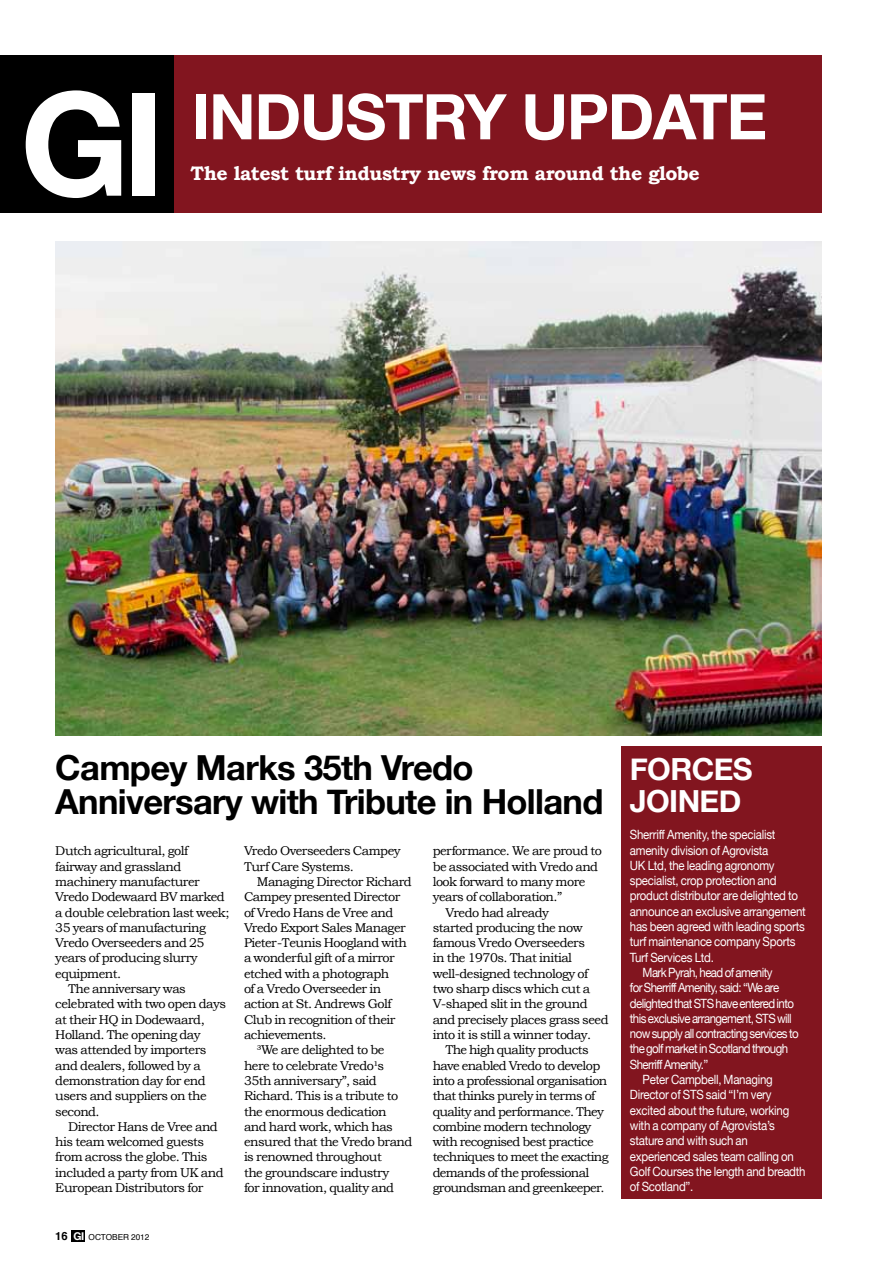
<style>
.page{position:relative;width:891px;height:1263px;background:#fff}
.page>*{position:absolute;margin:0;border:0;box-sizing:border-box;transform-origin:0 0}
.t1{font:700 144px "Helvetica Neue";color:#fff}
.t2{font:700 63px "Helvetica Neue";letter-spacing:-.02em;color:#fff}
.t3{font:700 34.5px/34.5px "Helvetica Neue";letter-spacing:-.02em;color:#000}
.t4{font:700 30.45px/32px "Helvetica Neue";letter-spacing:-.02em;color:#fff}
.t5{font:700 19.5px "Bookman Old Style";letter-spacing:-.02em;color:#fff}
.t6{font:12.75px "Bookman Old Style";letter-spacing:-.04em;color:#000}
.t7{font:12.75px "Helvetica Neue";letter-spacing:-.02em;color:#fff;scale:.9 1}
.t8{font:12.75px "Helvetica Neue";letter-spacing:-.05em;color:#fff;scale:.9 1}
.t9{font:8.25px "Helvetica";color:#000}
.s1{font-weight:700;font-size:11.25px}
.s2{font-family:"Helvetica Neue";font-weight:700;font-size:10.8px;color:#fff}
</style>
<div class="page">
<div style="left:621px;top:746px;width:200px;height:453px;background:#82151f"></div>
<img style="left:55px;top:242px;width:766px;height:494px">
<div style="left:71px;top:1230px;width:14px;height:11px;background:#000"></div>
<div style="left:0;top:55px;width:821px;height:158px;background:#82151f"></div>
<div style="left:0;top:55px;width:173px;height:158px;background:#000"></div>
<p class="t1" style="left:20px;top:55px;width:146px">GI</p>
<p class="t2" style="left:192px;top:78px;width:500px">INDUSTRY UPDATE</p>
<p class="t5" style="left:190px;top:161px;width:510px">The latest turf industry news from around the globe</p>
<p class="t3" style="left:55px;top:750px;width:549px">Campey Marks 35th Vredo<br>Anniversary with Tribute in Holland</p>
<p class="t4" style="left:629px;top:753px;width:124px">FORCES<br>JOINED</p>
<p class="t6" style="left:55px;top:844px;width:134px">Dutch agricultural, golf</p>
<p class="t6" style="left:55px;top:859px;width:127px">fairway and grassland</p>
<p class="t6" style="left:55px;top:874px;width:146px">machinery manufacturer</p>
<p class="t6" style="left:55px;top:890px;width:171px">Vredo Dodewaard BV marked</p>
<p class="t6" style="left:55px;top:905px;width:175px">a double celebration last week;</p>
<p class="t6" style="left:55px;top:920px;width:152px">35 years of manufacturing</p>
<p class="t6" style="left:55px;top:935px;width:151px">Vredo Overseeders and 25</p>
<p class="t6" style="left:55px;top:951px;width:144px">years of producing slurry</p>
<p class="t6" style="left:55px;top:966px;width:67px">equipment.</p>
<p class="t6" style="left:68px;top:981px;width:119px">The anniversary was</p>
<p class="t6" style="left:55px;top:997px;width:172px">celebrated with two open days</p>
<p class="t6" style="left:55px;top:1012px;width:151px">at their HQ in Dodewaard,</p>
<p class="t6" style="left:55px;top:1027px;width:147px">Holland. The opening day</p>
<p class="t6" style="left:55px;top:1043px;width:153px">was attended by importers</p>
<p class="t6" style="left:55px;top:1058px;width:147px">and dealers, followed by a</p>
<p class="t6" style="left:55px;top:1073px;width:152px">demonstration day for end</p>
<p class="t6" style="left:55px;top:1088px;width:153px">users and suppliers on the</p>
<p class="t6" style="left:55px;top:1104px;width:46px">second.</p>
<p class="t6" style="left:68px;top:1119px;width:151px">Director Hans de Vree and</p>
<p class="t6" style="left:55px;top:1134px;width:150px">his team welcomed guests</p>
<p class="t6" style="left:55px;top:1150px;width:153px">from across the globe. This</p>
<p class="t6" style="left:55px;top:1165px;width:170px">included a party from UK and</p>
<p class="t6" style="left:55px;top:1180px;width:149px">European Distributors for</p>
<p class="t9" style="left:55px;top:1231px;width:96px"><span class="s1">16</span> <span class="s2">GI</span> OCTOBER 2012</p>
<p class="t6" style="left:244px;top:844px;width:158px">Vredo Overseeders Campey</p>
<p class="t6" style="left:244px;top:859px;width:111px">Turf Care Systems.</p>
<p class="t6" style="left:257px;top:874px;width:156px">Managing Director Richard</p>
<p class="t6" style="left:244px;top:890px;width:158px">Campey presented Director</p>
<p class="t6" style="left:244px;top:905px;width:151px">of Vredo Hans de Vree and</p>
<p class="t6" style="left:244px;top:920px;width:163px">Vredo Export Sales Manager</p>
<p class="t6" style="left:244px;top:935px;width:164px">Pieter-Teunis Hoogland with</p>
<p class="t6" style="left:244px;top:951px;width:152px">a wonderful gift of a mirror</p>
<p class="t6" style="left:244px;top:966px;width:147px">etched with a photograph</p>
<p class="t6" style="left:244px;top:981px;width:139px">of a Vredo Overseeder in</p>
<p class="t6" style="left:244px;top:997px;width:149px">action at St. Andrews Golf</p>
<p class="t6" style="left:244px;top:1012px;width:153px">Club in recognition of their</p>
<p class="t6" style="left:244px;top:1027px;width:84px">achievements.</p>
<p class="t6" style="left:257px;top:1043px;width:129px">³We are delighted to be</p>
<p class="t6" style="left:244px;top:1058px;width:142px">here to celebrate Vredo¹s</p>
<p class="t6" style="left:244px;top:1073px;width:134px">35th anniversary”, said</p>
<p class="t6" style="left:244px;top:1088px;width:156px">Richard. This is a tribute to</p>
<p class="t6" style="left:244px;top:1104px;width:144px">the enormous dedication</p>
<p class="t6" style="left:244px;top:1119px;width:150px">and hard work, which has</p>
<p class="t6" style="left:244px;top:1134px;width:170px">ensured that the Vredo brand</p>
<p class="t6" style="left:244px;top:1150px;width:139px">is renowned throughout</p>
<p class="t6" style="left:244px;top:1165px;width:147px">the groundscare industry</p>
<p class="t6" style="left:244px;top:1180px;width:152px">for innovation, quality and</p>
<p class="t6" style="left:432px;top:844px;width:171px">performance. We are proud to</p>
<p class="t6" style="left:432px;top:859px;width:167px">be associated with Vredo and</p>
<p class="t6" style="left:432px;top:874px;width:154px">look forward to many more</p>
<p class="t6" style="left:432px;top:890px;width:131px">years of collaboration.”</p>
<p class="t6" style="left:445px;top:905px;width:105px">Vredo had already</p>
<p class="t6" style="left:432px;top:920px;width:151px">started producing the now</p>
<p class="t6" style="left:432px;top:935px;width:154px">famous Vredo Overseeders</p>
<p class="t6" style="left:432px;top:951px;width:141px">in the 1970s. That initial</p>
<p class="t6" style="left:432px;top:966px;width:157px">well-designed technology of</p>
<p class="t6" style="left:432px;top:981px;width:159px">two sharp discs which cut a</p>
<p class="t6" style="left:432px;top:997px;width:156px">V-shaped slit in the ground</p>
<p class="t6" style="left:432px;top:1012px;width:177px">and precisely places grass seed</p>
<p class="t6" style="left:432px;top:1027px;width:160px">into it is still a winner today.</p>
<p class="t6" style="left:445px;top:1043px;width:145px">The high quality products</p>
<p class="t6" style="left:432px;top:1058px;width:169px">have enabled Vredo to develop</p>
<p class="t6" style="left:432px;top:1073px;width:176px">into a professional organisation</p>
<p class="t6" style="left:432px;top:1088px;width:164px">that thinks purely in terms of</p>
<p class="t6" style="left:432px;top:1104px;width:173px">quality and performance. They</p>
<p class="t6" style="left:432px;top:1119px;width:160px">combine modern technology</p>
<p class="t6" style="left:432px;top:1134px;width:162px">with recognised best practice</p>
<p class="t6" style="left:432px;top:1150px;width:177px">techniques to meet the exacting</p>
<p class="t6" style="left:432px;top:1165px;width:158px">demands of the professional</p>
<p class="t6" style="left:432px;top:1180px;width:173px">groundsman and greenkeeper.</p>
<p class="t7" style="left:629px;top:827px;width:163px">Sherriff Amenity, the specialist</p>
<p class="t7" style="left:629px;top:842px;width:155px">amenity division of Agrovista</p>
<p class="t7" style="left:629px;top:858px;width:162px">UK Ltd, the leading agronomy</p>
<p class="t7" style="left:629px;top:873px;width:164px">specialist, crop protection and</p>
<p class="t7" style="left:629px;top:888px;width:188px">product distributor are delighted to</p>
<p class="t7" style="left:629px;top:904px;width:197px">announce an exclusive arrangement</p>
<p class="t7" style="left:629px;top:919px;width:196px">has been agreed with leading sports</p>
<p class="t7" style="left:629px;top:934px;width:185px">turf maintenance company Sports</p>
<p class="t7" style="left:629px;top:949px;width:95px">Turf Services Ltd.</p>
<p class="t8" style="left:642px;top:965px;width:146px">M ark Pyrah, head of amenity</p>
<p class="t8" style="left:629px;top:980px;width:167px">for Sherriff Amenity, said: “We are</p>
<p class="t8" style="left:629px;top:995px;width:184px">delighted that STS have entered into</p>
<p class="t8" style="left:629px;top:1011px;width:181px">this exclusive arrangement, STS will</p>
<p class="t8" style="left:629px;top:1026px;width:189px">now supply all contracting services to</p>
<p class="t8" style="left:629px;top:1041px;width:177px">the golf market in Scotland through</p>
<p class="t8" style="left:629px;top:1057px;width:89px">Sherriff Amenity.”</p>
<p class="t7" style="left:642px;top:1072px;width:146px">Peter Campbell, Managing</p>
<p class="t7" style="left:629px;top:1087px;width:159px">Director of STS said “I’m very</p>
<p class="t7" style="left:629px;top:1102px;width:178px">excited about the future, working</p>
<p class="t7" style="left:629px;top:1118px;width:162px">with a company of Agrovista’s</p>
<p class="t7" style="left:629px;top:1133px;width:133px">stature and with such an</p>
<p class="t7" style="left:629px;top:1148px;width:184px">experienced sales team calling on</p>
<p class="t7" style="left:629px;top:1164px;width:197px">Golf Courses the length and breadth</p>
<p class="t7" style="left:629px;top:1179px;width:72px">of Scotland”.</p>
</div>
